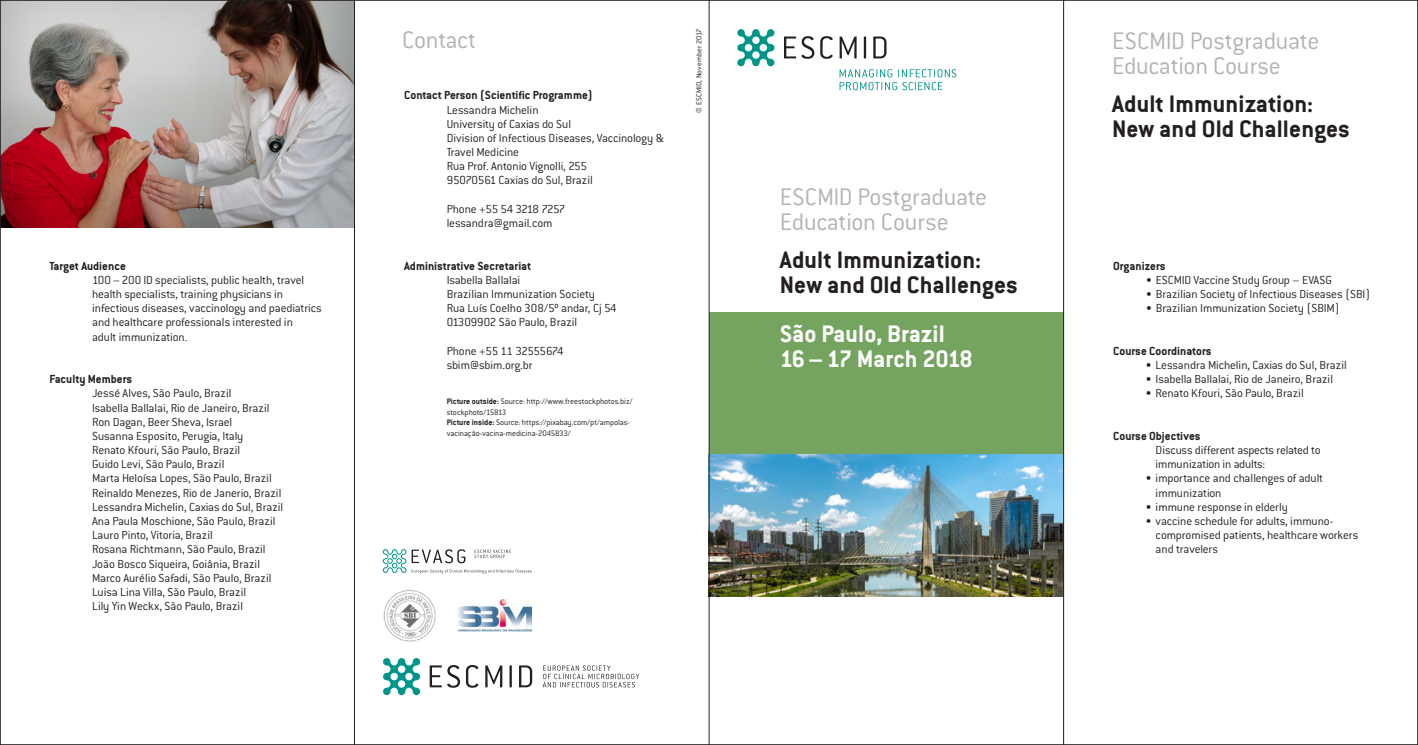
<style>
.page{position:relative;width:1418px;height:745px;background:#fff}
.page>*{position:absolute;margin:0;border:0;box-sizing:border-box;transform-origin:0 0}
.t1{font:700 26.25px/25px "ESCMID Conduit ITC";letter-spacing:.005em;color:#231f20}
.t2{font:300 26.25px/25px "ESCMID Conduit ITC";letter-spacing:-.01em;color:#b2b3b7}
.t3{font:700 26.25px/25px "ESCMID Conduit ITC";letter-spacing:.005em;color:#fff}
.t4{font:300 12.75px/14.1px "ESCMID Conduit ITC";letter-spacing:-.01em;color:#231f20}
.t5{font:700 12.75px "ESCMID Conduit ITC";color:#231f20}
.t6{font:300 8.75px/10.6px "ESCMID Conduit ITC";letter-spacing:-.01em;color:#231f20}
.t7{font:300 8.12px "ESCMID Conduit ITC";letter-spacing:.01em;color:#231f20}
.s1{font-weight:700}
</style>
<div class="page">
<div style="left:709px;top:312px;width:354px;height:142px;background:#75a460"></div>
<svg style="left:784px;top:36px;width:30px;height:23px"></svg>
<svg style="left:820px;top:36px;width:12px;height:23px"></svg>
<svg style="left:839px;top:37px;width:17px;height:21px"></svg>
<hr style="left:863px;top:37px;width:3px;height:21px;background:#231f20">
<svg style="left:873px;top:37px;width:13px;height:21px"></svg>
<svg style="left:737px;top:29px;width:37px;height:37px"></svg>
<svg style="left:839px;top:69px;width:117px;height:21px"></svg>
<svg style="left:383px;top:549px;width:148px;height:24px"></svg>
<svg style="left:429px;top:665px;width:31px;height:22px"></svg>
<svg style="left:466px;top:665px;width:12px;height:22px"></svg>
<svg style="left:485px;top:665px;width:17px;height:22px"></svg>
<hr style="left:509px;top:665px;width:3px;height:22px;background:#231f20">
<svg style="left:519px;top:665px;width:13px;height:22px"></svg>
<svg style="left:383px;top:658px;width:37px;height:36px"></svg>
<svg style="left:542px;top:665px;width:97px;height:22px"></svg>
<img style="left:2px;top:2px;width:352px;height:225px">
<img style="left:710px;top:454px;width:353px;height:141px">
<img style="left:383px;top:590px;width:53px;height:51px">
<img style="left:458px;top:599px;width:73px;height:32px">
<hr style="left:354px;top:0;width:1px;height:744px;background:#231f20">
<hr style="left:709px;top:0;width:1px;height:744px;background:#231f20">
<hr style="left:1063px;top:0;width:1px;height:744px;background:#231f20">
<p class="t5" style="left:50px;top:258px;width:78px">Target Audience</p>
<p class="t4" style="left:92px;top:272px;width:231px">100–200 ID specialists, public health, travel health specialists, training physicians in infectious diseases, vaccinology and paediatrics and healthcare professionals interested in<br>adult immunization.</p>
<p class="t5" style="left:50px;top:371px;width:84px">Faculty Members</p>
<p class="t4" style="left:92px;top:385px;width:193px">Jessé Alves, São Paulo, Brazil<br>Isabella Ballalai, Rio de Janeiro, Brazil Ron Dagan, Beer Sheva, Israel<br>Susanna Esposito, Perugia, Italy<br>Renato Kfouri, São Paulo, Brazil<br>Guido Levi, São Paulo, Brazil<br>Marta Heloísa Lopes, São Paulo, Brazil Reinaldo Menezes, Rio de Janerio, Brazil Lessandra Michelin, Caxias do Sul, Brazil Ana Paula Moschione, São Paulo, Brazil Lauro Pinto, Vitoria, Brazil<br>Rosana Richtmann, São Paulo, Brazil João Bosco Siqueira, Goiânia, Brazil Marco Aurélio Safadi, São Paulo, Brazil Luisa Lina Villa, São Paulo, Brazil<br>Lily Yin Weckx, São Paulo, Brazil</p>
<h1 class="t2" style="left:402px;top:27px;width:76px">Contact</h1>
<p class="t5" style="left:404px;top:88px;width:190px">Contact Person (Scientific Programme)</p>
<p class="t4" style="left:446px;top:102px;width:218px">Lessandra Michelin<br>University of Caxias do Sul<br>Division of Infectious Diseases, Vaccinology &amp;<br>Travel Medicine<br>Rua Prof. Antonio Vignolli, 255<br>95070561 Caxias do Sul, Brazil</p>
<p class="t4" style="left:446px;top:201px;width:120px">Phone +55 54 3218 7257 lessandra@gmail.com</p>
<p class="t5" style="left:404px;top:258px;width:129px">Administrative Secretariat</p>
<p class="t4" style="left:446px;top:272px;width:171px">Isabella Ballalai<br>Brazilian Immunization Society<br>Rua Luís Coelho 308/5º andar, Cj 54<br>01309902 São Paulo, Brazil</p>
<p class="t4" style="left:446px;top:343px;width:118px">Phone +55 11 32555674 sbim@sbim.org.br</p>
<p class="t6" style="left:446px;top:395px;width:187px"><span class="s1">Picture outside:</span> Source: http://www.freestockphotos.biz/ stockphoto/15813<br><span class="s1">Picture inside:</span> Source: https://pixabay.com/pt/ampolas&shy;vacinação-vacina-medicina-2045833/</p>
<p class="t7" style="left:694px;top:113px;width:86px;rotate:-90deg">© ESCMID, November 2017</p>
<h1 class="t2" style="left:780px;top:183px;width:209px">ESCMID Postgraduate<br>Education Course</h1>
<h1 class="t1" style="left:780px;top:246px;width:239px">Adult Immunization:<br>New and Old Challenges</h1>
<h1 class="t3" style="left:779px;top:321px;width:194px">São Paulo, Brazil<br>16–17 March 2018</h1>
<h1 class="t2" style="left:1112px;top:28px;width:209px">ESCMID Postgraduate<br>Education Course</h1>
<h1 class="t1" style="left:1112px;top:90px;width:239px">Adult Immunization:<br>New and Old Challenges</h1>
<p class="t5" style="left:1113px;top:258px;width:54px">Organizers</p>
<p class="t4" style="left:1145px;top:272px;width:188px">• ESCMID Vaccine Study Group – EVASG</p>
<p class="t4" style="left:1145px;top:286px;width:226px">• Brazilian Society of Infectious Diseases (SBI)</p>
<p class="t4" style="left:1145px;top:300px;width:195px">• Brazilian Immunization Society (SBIM)</p>
<p class="t5" style="left:1113px;top:343px;width:100px">Course Coordinators</p>
<p class="t4" style="left:1145px;top:357px;width:203px">• Lessandra Michelin, Caxias do Sul, Brazil</p>
<p class="t4" style="left:1145px;top:371px;width:189px">• Isabella Ballalai, Rio de Janeiro, Brazil</p>
<p class="t4" style="left:1145px;top:385px;width:159px">• Renato Kfouri, São Paulo, Brazil</p>
<p class="t5" style="left:1113px;top:428px;width:89px">Course Objectives</p>
<p class="t4" style="left:1155px;top:442px;width:166px">Discuss different aspects related to immunization in adults:</p>
<p class="t4" style="left:1155px;top:470px;width:169px;text-indent:-10px">• importance and challenges of adult immunization</p>
<p class="t4" style="left:1145px;top:499px;width:144px">• immune response in elderly</p>
<p class="t4" style="left:1155px;top:513px;width:204px;text-indent:-10px">• vaccine schedule for adults, immuno&shy;compromised patients, healthcare workers and travelers</p>
</div>
